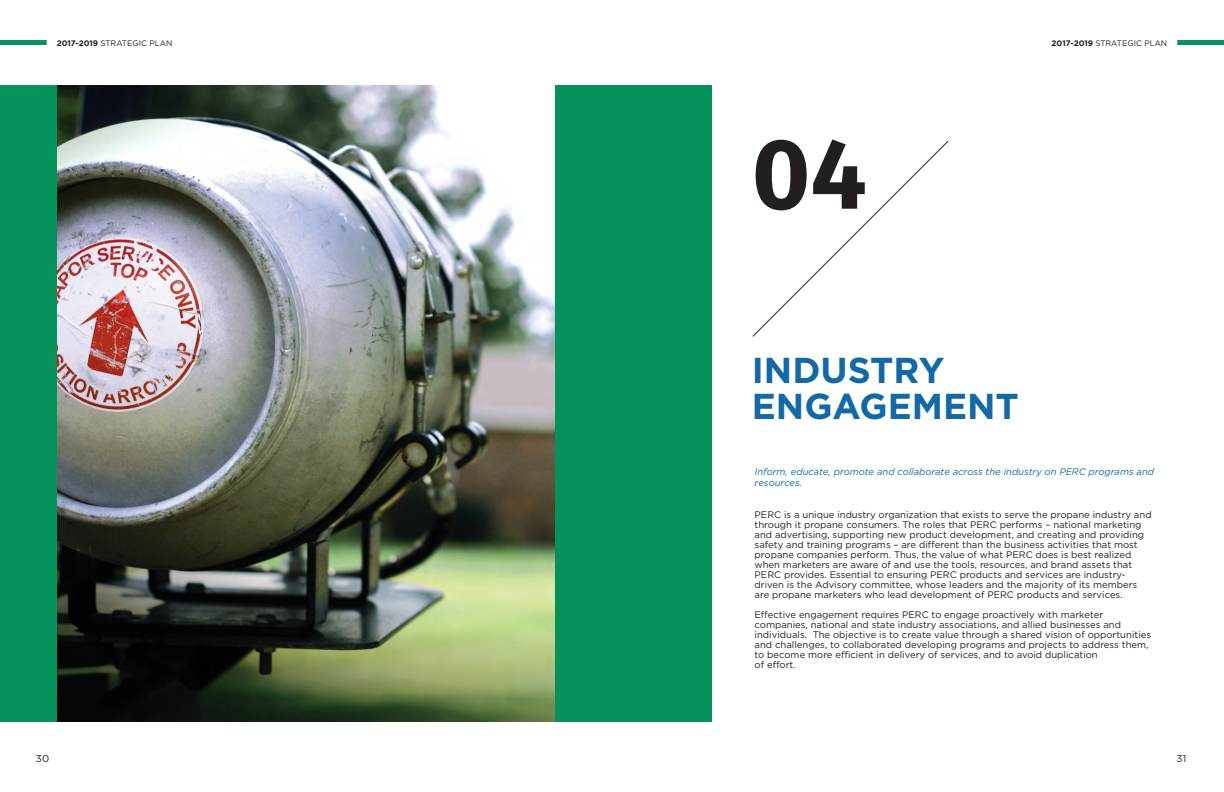
<style>
.page{position:relative;width:1224px;height:792px;background:#fff}
.page>*{position:absolute;margin:0;border:0;box-sizing:border-box;transform-origin:0 0}
.t1{font:700 100px "Fira Sans";color:#231f20}
.Heading_1{font:700 36px/36px "Gotham";color:#1269a5}
.t2{font:10px "Gotham";color:#231f20}
.Caption___Footer{font:9.5px/10px "Gotham";color:#231f20}
.Caption___Footer-2{font:italic 9.5px/11px "Gotham";color:#1269a5}
.t3{font:8px "Gotham";color:#231f20}
.s1{font-weight:700}
</style>
<div class="page">
<img style="left:57px;top:85px;width:498px;height:636px">
<div style="left:0;top:85px;width:57px;height:636px;background:#05925d"></div>
<div style="left:555px;top:85px;width:157px;height:636px;background:#05915c"></div>
<svg style="left:752px;top:140px;width:197px;height:197px"></svg>
<div style="left:0;top:40px;width:47px;height:5px;background:#05925d"></div>
<div style="left:1177px;top:40px;width:47px;height:5px;background:#05925d"></div>
<p class="t3" style="left:57px;top:38px;width:117px"><span class="s1">2017-2019</span> STRATEGIC PLAN</p>
<p class="t3" style="left:1052px;top:38px;width:117px"><span class="s1">2017-2019</span> STRATEGIC PLAN</p>
<p class="t1" style="left:752px;top:90px;width:116px">04</p>
<p class="Heading_1" style="left:752px;top:352px;width:269px">INDUSTRY<br>ENGAGEMENT</p>
<p class="Caption___Footer-2" style="left:755px;top:466px;width:401px">Inform, educate, promote and collaborate across the industry on PERC programs and resources.</p>
<p class="Caption___Footer" style="left:755px;top:510px;width:399px">PERC is a unique industry organization that exists to serve the propane industry and through it propane consumers. The roles that PERC performs – national marketing and advertising, supporting new product development, and creating and providing safety and training programs – are different than the business activities that most propane companies perform. Thus, the value of what PERC does is best realized when marketers are aware of and use the tools, resources, and brand assets that PERC provides. Essential to ensuring PERC products and services are industry&shy;driven is the Advisory committee, whose leaders and the majority of its members are propane marketers who lead development of PERC products and services.</p>
<p class="Caption___Footer" style="left:755px;top:610px;width:398px">Effective engagement requires PERC to engage proactively with marketer companies, national and state industry associations, and allied businesses and individuals. The objective is to create value through a shared vision of opportunities and challenges, to collaborated developing programs and projects to address them, to become more efficient in delivery of services, and to avoid duplication<br>of effort.</p>
<p class="t2" style="left:36px;top:752px;width:15px">30</p>
<p class="t2" style="left:1177px;top:752px;width:11px">31</p>
</div>
